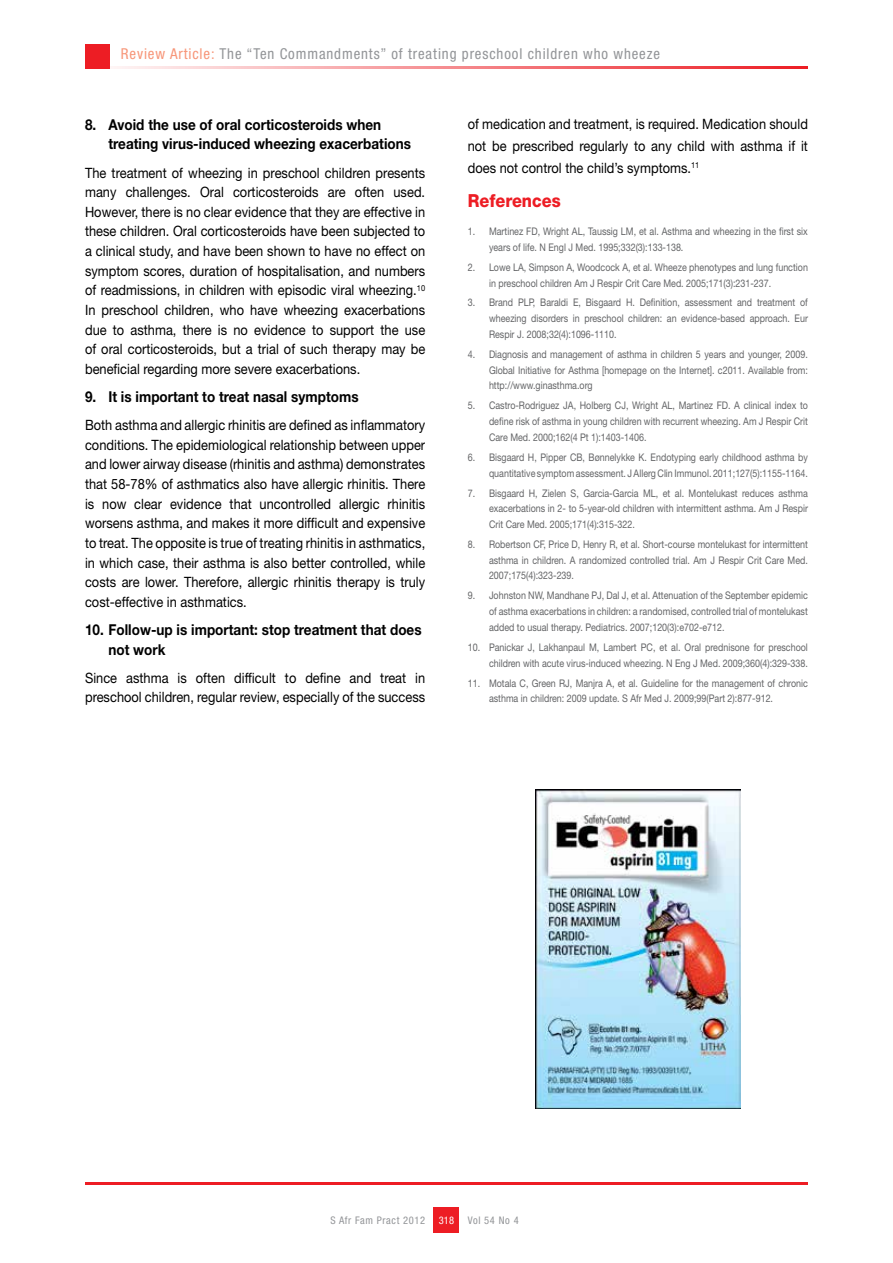
<style>
.page{position:relative;width:893px;height:1263px;background:#fff}
.page>*{position:absolute;margin:0;border:0;box-sizing:border-box;transform-origin:0 0}
.t1{font:800 18px "Helvetica Neue LT Std";color:#ed1d24;scale:.9 1}
.t2{font:700 15px/19.6px "Helvetica Neue LT Std";color:#000;scale:.9 1}
.t3{font:condensed 15px "Helvetica Neue LT Std";letter-spacing:.06em;color:#939598}
.t4{font:14.25px/19.6px "Helvetica Neue LT Std";color:#000;text-align:justify;scale:.9 1}
.t5{font:10.5px/15.8px "Helvetica Neue LT Std";color:#636466;text-align:justify;scale:.85 1}
.t6{font:condensed 10.5px "Helvetica Neue LT Std";letter-spacing:.06em;color:#939598}
.t7{font:condensed 10.5px "Helvetica Neue LT Std";color:#fff}
.s1{color:#f79679}
</style>
<div class="page">
<hr style="left:85px;top:66px;width:723px;height:2px;background:#ed1d24">
<div style="left:85px;top:44px;width:24px;height:24px;background:#ed1d24"></div>
<div style="left:434px;top:1208px;width:25px;height:25px;background:#ed1d24"></div>
<hr style="left:85px;top:1182px;width:723px;height:2px;background:#ed1d24">
<img style="left:536px;top:790px;width:204px;height:318px">
<h2 class="t3" style="left:121px;top:45px;width:541px"><span class="s1">Review Article:</span> The “Ten Commandments” of treating preschool children who wheeze</h2>
<h2 class="t2" style="left:108px;top:114px;width:338px;text-indent:-23px">8. Avoid the use of oral corticosteroids when treating virus-induced wheezing exacerbations</h2>
<p class="t4" style="left:85px;top:162px;width:379px">The treatment of wheezing in preschool children presents many challenges. Oral corticosteroids are often used.<br>However, there is no clear evidence that they are effective in these children. Oral corticosteroids have been subjected to a clinical study, and have been shown to have no effect on symptom scores, duration of hospitalisation, and numbers of readmissions, in children with episodic viral wheezing.<sup>10<br></sup>In preschool children, who have wheezing exacerbations due to asthma, there is no evidence to support the use of oral corticosteroids, but a trial of such therapy may be beneficial regarding more severe exacerbations.</p>
<h2 class="t2" style="left:85px;top:386px;width:305px">9. It is important to treat nasal symptoms</h2>
<p class="t4" style="left:85px;top:415px;width:379px">Both asthma and allergic rhinitis are defined as inflammatory conditions. The epidemiological relationship between upper and lower airway disease (rhinitis and asthma) demonstrates that 58-78% of asthmatics also have allergic rhinitis. There is now clear evidence that uncontrolled allergic rhinitis worsens asthma, and makes it more difficult and expensive to treat. The opposite is true of treating rhinitis in asthmatics, in which case, their asthma is also better controlled, while costs are lower. Therefore, allergic rhinitis therapy is truly cost-effective in asthmatics.</p>
<h2 class="t2" style="left:108px;top:619px;width:350px;text-indent:-23px">10. Follow-up is important: stop treatment that does not work</h2>
<h3 class="t4" style="left:85px;top:668px;width:380px">Since asthma is often difficult to define and treat in preschool children, regular review, especially of the success</h3>
<h3 class="t4" style="left:468px;top:113px;width:379px;line-height:21.8px">of medication and treatment, is required. Medication should not be prescribed regularly to any child with asthma if it does not control the child’s symptoms.<sup>11</sup></h3>
<h1 class="t1" style="left:468px;top:189px;width:105px">References</h1>
<p class="t5" style="left:489px;top:223px;width:377px;text-indent:-21px">1. Martinez FD, Wright AL, Taussig LM, et al. Asthma and wheezing in the first six years of life. N Engl J Med. 1995;332(3):133-138.</p>
<p class="t5" style="left:489px;top:259px;width:377px;text-indent:-21px">2. Lowe LA, Simpson A, Woodcock A, et al. Wheeze phenotypes and lung function in preschool children Am J Respir Crit Care Med. 2005;171(3):231-237.</p>
<p class="t5" style="left:489px;top:295px;width:377px;text-indent:-21px">3. Brand PLP, Baraldi E, Bisgaard H. Definition, assessment and treatment of wheezing disorders in preschool children: an evidence-based approach. Eur Respir J. 2008;32(4):1096-1110.</p>
<p class="t5" style="left:489px;top:346px;width:377px;text-indent:-21px">4. Diagnosis and management of asthma in children 5 years and younger, 2009.<br>Global Initiative for Asthma [homepage on the Internet]. c2011. Available from: http://www.ginasthma.org</p>
<p class="t5" style="left:489px;top:398px;width:377px;text-indent:-21px">5. Castro-Rodriguez JA, Holberg CJ, Wright AL, Martinez FD. A clinical index to define risk of asthma in young children with recurrent wheezing. Am J Respir Crit Care Med. 2000;162(4 Pt 1):1403-1406.</p>
<p class="t5" style="left:468px;top:449px;width:402px;text-align:right">6. Bisgaard H, Pipper CB, Bønnelykke K. Endotyping early childhood asthma by quantitative symptom assessment. J Allerg Clin Immunol. 2011;127(5):1155-1164.</p>
<p class="t5" style="left:489px;top:485px;width:377px;text-indent:-21px">7. Bisgaard H, Zielen S, Garcia-Garcia ML, et al. Montelukast reduces asthma exacerbations in 2- to 5-year-old children with intermittent asthma. Am J Respir Crit Care Med. 2005;171(4):315-322.</p>
<p class="t5" style="left:489px;top:536px;width:377px;text-indent:-21px">8. Robertson CF, Price D, Henry R, et al. Short-course montelukast for intermittent asthma in children. A randomized controlled trial. Am J Respir Crit Care Med.<br>2007;175(4):323-239.</p>
<p class="t5" style="left:489px;top:588px;width:377px;text-indent:-21px">9. Johnston NW, Mandhane PJ, Dal J, et al. Attenuation of the September epidemic of asthma exacerbations in children: a randomised, controlled trial of montelukast added to usual therapy. Pediatrics. 2007;120(3):e702-e712.</p>
<p class="t5" style="left:468px;top:639px;width:402px;text-align:right">10. Panickar J, Lakhanpaul M, Lambert PC, et al. Oral prednisone for preschool children with acute virus-induced wheezing. N Eng J Med. 2009;360(4):329-338.</p>
<p class="t5" style="left:489px;top:675px;width:377px;text-indent:-21px">11. Motala C, Green RJ, Manjra A, et al. Guideline for the management of chronic asthma in children: 2009 update. S Afr Med J. 2009;99(Part 2):877-912.</p>
<p class="t6" style="left:330px;top:1214px;width:96px">S Afr Fam Pract 2012</p>
<p class="t7" style="left:439px;top:1214px;width:17px">318</p>
<p class="t6" style="left:468px;top:1214px;width:52px">Vol 54 No 4</p>
</div>
